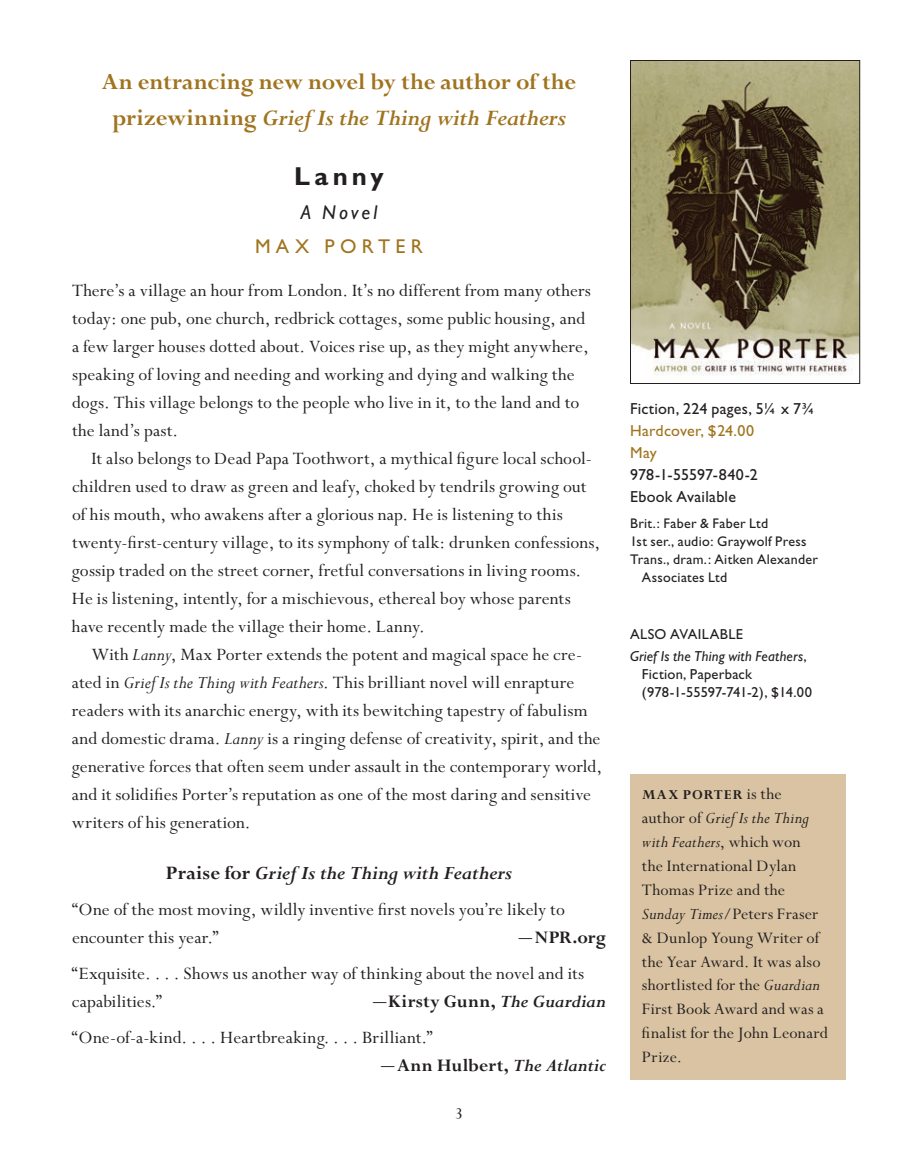
<style>
.page{position:relative;width:918px;height:1152px;background:#fff}
.page>*{position:absolute;margin:0;border:0;box-sizing:border-box;transform-origin:0 0}
.t1{font:700 26px "Gill Sans";letter-spacing:.16em;color:#231f20}
.t2{font:700 25px/36px "Perpetua";letter-spacing:-.01em;color:#a0741e;text-align:center}
.t3{font:italic 700 21px "Perpetua";letter-spacing:-.01em;color:#231f20}
.t4{font:20px "Gill Sans";letter-spacing:.265em;color:#a0741e}
.t5{font:italic 20px "Gill Sans";letter-spacing:.155em;color:#231f20}
.t6{font:19.6px/28px "Perpetua";letter-spacing:.01em;color:#231f20}
.t7{font:700 19.6px "Perpetua";letter-spacing:.01em;color:#231f20}
.t8{font:18px/24px "Perpetua";letter-spacing:.01em;color:#231f20}
.t9{font:16px/22px "Gill Sans";letter-spacing:.015em;color:#231f20}
.t10{font:16px/22px "Gill Sans";letter-spacing:.01em;color:#a0741e}
.t11{font:700 15px "Perpetua";letter-spacing:.08em;color:#231f20}
.t12{font:14.4px/18px "Gill Sans";letter-spacing:.01em;color:#231f20}
.t13{font:italic 14.4px/22px "Gill Sans";letter-spacing:.02em;color:#231f20}
.t14{font:14px "Gill Sans";letter-spacing:.025em;color:#231f20}
.s1{font-style:italic}
.s2{font-style:normal}
.s3{font-family:"Veljovic"}
.s4{font-weight:700}
.s5{font-weight:700;font-style:italic}
.s6{font-family:"Veljovic";font-weight:400}
.s7{font-weight:400;font-size:18px}
</style>
<div class="page">
<img style="left:632px;top:62px;width:226px;height:313px">
<div style="left:630px;top:60px;width:230px;height:324px;border:1px solid #231f20"></div>
<div style="left:630px;top:774px;width:216px;height:306px;background:#d9c3a2"></div>
<p class="t2" style="left:102px;top:65px;width:476px">An entrancing new novel by the author of the prizewinning <span class="s1">Grief Is the Thing with Feathers</span></p>
<h1 class="t1" style="left:294px;top:161px;width:91px">Lanny</h1>
<p class="t5" style="left:301px;top:201px;width:78px">A Novel</p>
<p class="t4" style="left:255px;top:235px;width:169px">MAX PORTER</p>
<p class="t6" style="left:72px;top:277px;width:520px">There’s a village an hour from London. It’s no different from many others today: one pub, one church, redbrick cottages, some public housing, and a few larger houses dotted about. Voices rise up, as they might anywhere, speaking of loving and needing and working and dying and walking the dogs. This village belongs to the people who live in it, to the land and to the land’s past.</p>
<p class="t6" style="left:72px;top:445px;width:530px;text-indent:20px">It also belongs to Dead Papa Toothwort, a mythical figure local school&shy;children used to draw as green and leafy, choked by tendrils growing out of his mouth, who awakens after a glorious nap. He is listening to this twenty-first-century village, to its symphony of talk: drunken confessions, gossip traded on the street corner, fretful conversations in living rooms.<br>He is listening, intently, for a mischievous, ethereal boy whose parents have recently made the village their home. Lanny.</p>
<p class="t6" style="left:72px;top:641px;width:532px;text-indent:19px">With <span class="s1">Lanny</span>, Max Porter extends the potent and magical space he cre&shy;ated in <span class="s1">Grief Is the Thing with Feathers</span>. This brilliant novel will enrapture readers with its anarchic energy, with its bewitching tapestry of fabulism and domestic drama. <span class="s1">Lanny</span> is a ringing defense of creativity, spirit, and the generative forces that often seem under assault in the contemporary world, and it solidifies Porter’s reputation as one of the most daring and sensitive writers of his generation.</p>
<p class="t3" style="left:166px;top:862px;width:348px"><span class="s2">Praise for</span> Grief Is the Thing with Feathers</p>
<p class="t6" style="left:72px;top:896px;width:495px">“One of the most moving, wildly inventive first novels you’re likely to encounter this year.”</p>
<p class="t6" style="left:72px;top:920px;width:536px;line-height:36px;text-indent:445px"><span class="s3">—</span><span class="s4">NPR.org </span>“Exquisite. . . . Shows us another way of thinking about the novel and its</p>
<p class="t6" style="left:72px;top:988px;width:92px">capabilities.”</p>
<p class="t6" style="left:72px;top:984px;width:536px;line-height:36px;text-indent:299px"><span class="s3">—</span><span class="s4">Kirsty Gunn,</span> <span class="s5">The Guardian </span>“One-of-a-kind. . . . Heartbreaking. . . . Brilliant.”</p>
<p class="t7" style="left:379px;top:1055px;width:228px"><span class="s6">—</span>Ann Hulbert, <span class="s1">The Atlantic</span></p>
<p class="t9" style="left:630px;top:398px;width:186px">Fiction, 224 pages, 5¼ x 7¾</p>
<p class="t10" style="left:630px;top:420px;width:126px">Hardcover, $24.00<br>May</p>
<p class="t9" style="left:630px;top:464px;width:129px">978-1-55597-840-2<br>Ebook Available</p>
<p class="t14" style="left:630px;top:516px;width:140px">Brit.: Faber &amp; Faber Ltd</p>
<p class="t14" style="left:630px;top:534px;width:178px">1st ser., audio: Graywolf Press</p>
<p class="t14" style="left:630px;top:552px;width:190px">Trans., dram.: Aitken Alexander</p>
<p class="t14" style="left:642px;top:570px;width:87px">Associates Ltd</p>
<p class="t13" style="left:630px;top:623px;width:178px"><span class="s2">ALSO AVAILABLE<br></span>Grief Is the Thing with Feathers<span class="s2">,</span></p>
<p class="t12" style="left:642px;top:665px;width:172px">Fiction, Paperback (978-1-55597-741-2), $14.00</p>
<p class="t11" style="left:642px;top:786px;width:141px">MAX PORTER <span class="s7">is the</span></p>
<p class="t8" style="left:642px;top:806px;width:187px">author of <span class="s1">Grief Is the Thing with Feathers</span>, which won<br>the International Dylan<br>Thomas Prize and the<br><span class="s1">Sunday Times</span>/Peters Fraser &amp; Dunlop Young Writer of the Year Award. It was also shortlisted for the <span class="s1">Guardian<br></span>First Book Award and was a finalist for the John Leonard<br>Prize.</p>
</div>
